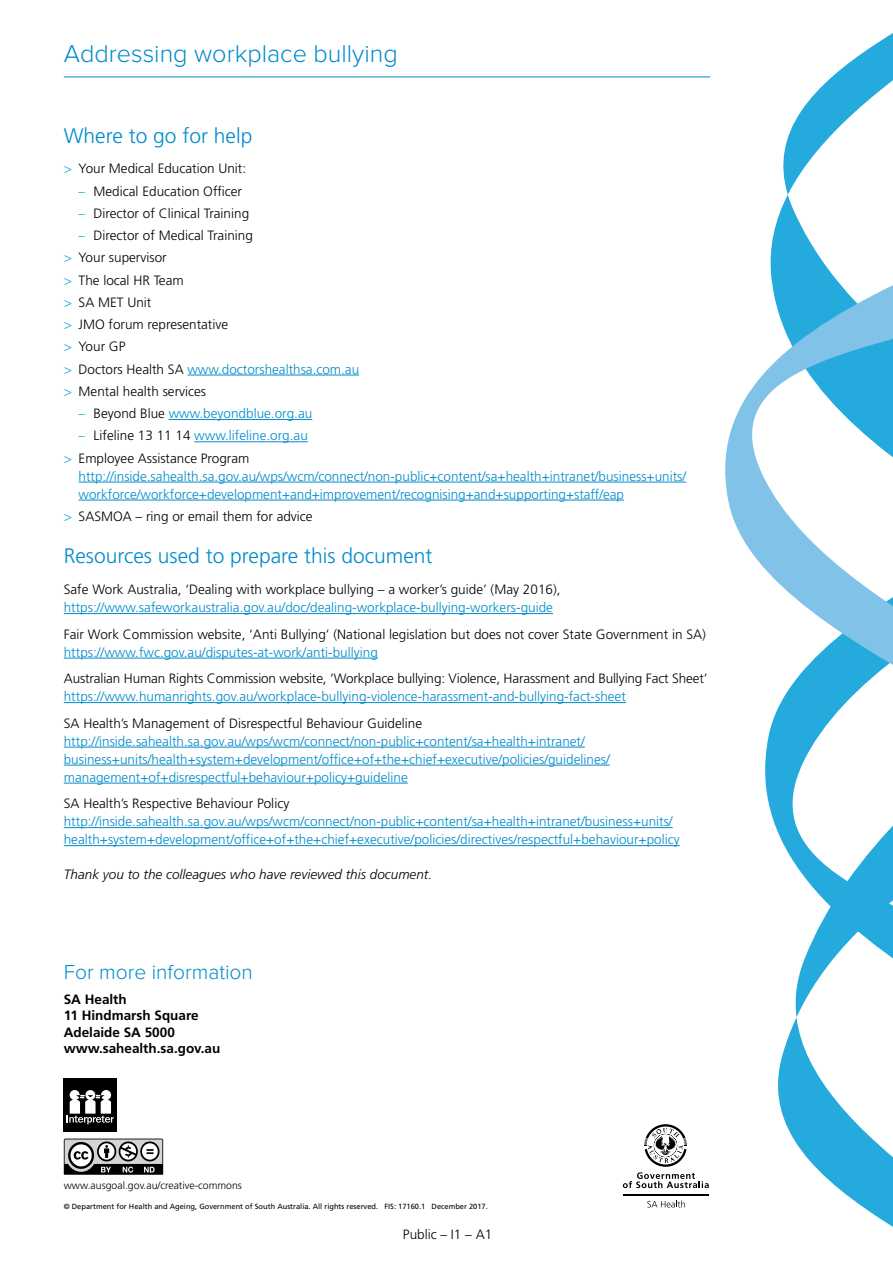
<style>
.page{position:relative;width:893px;height:1263px;background:#fff}
.page>*{position:absolute;margin:0;border:0;box-sizing:border-box;transform-origin:0 0}
.t1{font:300 25.2px "Proxima Nova";color:#008bcb}
.t2{font:300 21px "Frutiger";color:#008bcb}
.t3{font:300 21px "Proxima Nova";color:#008bcb}
.t4{font:300 13.5px/18px "Frutiger";color:#008bcb}
.t5{font:300 13.5px/22.2px "Frutiger";color:#000}
.t6{font:700 13.5px/16.5px "Frutiger";color:#000}
.t7{font:italic 300 13.5px "Frutiger";color:#000}
.t8{font:300 10.5px "Frutiger";color:#000}
.t9{font:7.5px "Frutiger";color:#000}
.s1{color:#25aadd}
.s2{color:#008bcb}
.s3{color:#000}
</style>
<div class="page">
<div style="left:64px;top:1078px;width:53px;height:53px;background:#000"></div>
<svg style="left:67px;top:1090px;width:47px;height:34px"></svg>
<svg style="left:64px;top:1138px;width:99px;height:37px"></svg>
<svg style="left:778px;top:902px;width:115px;height:325px"></svg>
<svg style="left:635px;top:33px;width:258px;height:869px"></svg>
<hr style="left:64px;top:77px;width:646px;height:1px;background:#008bcb">
<svg style="left:647px;top:1200px;width:38px;height:7px"></svg>
<hr style="left:623px;top:1194px;width:86px;height:1px;background:#000">
<svg style="left:623px;top:1124px;width:86px;height:64px"></svg>
<hr style="left:187px;top:375px;width:172px;height:1px;background:#008bcb">
<hr style="left:169px;top:419px;width:143px;height:1px;background:#008bcb">
<hr style="left:194px;top:441px;width:114px;height:1px;background:#008bcb">
<hr style="left:79px;top:482px;width:607px;height:1px;background:#008bcb">
<hr style="left:79px;top:500px;width:545px;height:1px;background:#008bcb">
<hr style="left:64px;top:613px;width:489px;height:1px;background:#008bcb">
<hr style="left:64px;top:658px;width:314px;height:1px;background:#008bcb">
<hr style="left:64px;top:702px;width:562px;height:1px;background:#008bcb">
<hr style="left:64px;top:747px;width:521px;height:1px;background:#008bcb">
<hr style="left:64px;top:765px;width:546px;height:1px;background:#008bcb">
<hr style="left:64px;top:783px;width:344px;height:1px;background:#008bcb">
<hr style="left:64px;top:827px;width:609px;height:1px;background:#008bcb">
<hr style="left:64px;top:845px;width:616px;height:1px;background:#008bcb">
<h1 class="t1" style="left:64px;top:43px;width:335px">Addressing workplace bullying</h1>
<h2 class="t2" style="left:64px;top:123px;width:190px">Where to go for help</h2>
<p class="t5" style="left:64px;top:158px;width:184px"><span class="s1">&gt;</span> Your Medical Education Unit:</p>
<p class="t5" style="left:79px;top:180px;width:165px"><span class="s1">–</span> Medical Education Officer</p>
<p class="t5" style="left:79px;top:202px;width:172px"><span class="s1">–</span> Director of Clinical Training</p>
<p class="t5" style="left:64px;top:225px;width:297px;text-indent:15px"><span class="s1">–</span> Director of Medical Training<br><span class="s1">&gt;</span> Your supervisor<br><span class="s1">&gt;</span> The local HR Team<br><span class="s1">&gt;</span> SA MET Unit<br><span class="s1">&gt;</span> JMO forum representative<br><span class="s1">&gt;</span> Your GP<br><span class="s1">&gt;</span> Doctors Health SA <span class="s2">www.doctorshealthsa.com.au </span><span class="s1">&gt;</span> Mental health services</p>
<p class="t4" style="left:79px;top:405px;width:235px"><span class="s1">–</span> <span class="s3">Beyond Blue</span> www.beyondblue.org.au</p>
<p class="t5" style="left:64px;top:425px;width:246px;text-indent:15px"><span class="s1">–</span> Lifeline 13 11 14 <span class="s2">www.lifeline.org.au </span><span class="s1">&gt;</span> Employee Assistance Program</p>
<p class="t4" style="left:79px;top:467px;width:609px">http://inside.sahealth.sa.gov.au/wps/wcm/connect/non-public+content/sa+health+intranet/business+units/ workforce/workforce+development+and+improvement/recognising+and+supporting+staff/eap</p>
<p class="t5" style="left:64px;top:505px;width:250px"><span class="s1">&gt;</span> SASMOA – ring or email them for advice</p>
<h2 class="t2" style="left:64px;top:544px;width:370px">Resources used to prepare this document</h2>
<p class="t5" style="left:64px;top:579px;width:498px">Safe Work Australia, ‘Dealing with workplace bullying – a worker’s guide’ (May 2016),</p>
<p class="t4" style="left:64px;top:599px;width:491px">https://www.safeworkaustralia.gov.au/doc/dealing-workplace-bullying-workers-guide</p>
<p class="t5" style="left:64px;top:623px;width:644px">Fair Work Commission website, ‘Anti Bullying’ (National legislation but does not cover State Government in SA)</p>
<p class="t4" style="left:64px;top:643px;width:316px">https://www.fwc.gov.au/disputes-at-work/anti-bullying</p>
<p class="t5" style="left:64px;top:668px;width:645px">Australian Human Rights Commission website, ‘Workplace bullying: Violence, Harassment and Bullying Fact Sheet’</p>
<p class="t4" style="left:64px;top:688px;width:564px">https://www.humanrights.gov.au/workplace-bullying-violence-harassment-and-bullying-fact-sheet</p>
<p class="t5" style="left:64px;top:712px;width:360px">SA Health’s Management of Disrespectful Behaviour Guideline</p>
<p class="t4" style="left:64px;top:732px;width:547px">http://inside.sahealth.sa.gov.au/wps/wcm/connect/non-public+content/sa+health+intranet/ business+units/health+system+development/office+of+the+chief+executive/policies/guidelines/ management+of+disrespectful+behaviour+policy+guideline</p>
<p class="t5" style="left:64px;top:793px;width:227px">SA Health’s Respective Behaviour Policy</p>
<p class="t4" style="left:64px;top:813px;width:617px">http://inside.sahealth.sa.gov.au/wps/wcm/connect/non-public+content/sa+health+intranet/business+units/ health+system+development/office+of+the+chief+executive/policies/directives/respectful+behaviour+policy</p>
<p class="t7" style="left:64px;top:867px;width:370px">Thank you to the colleagues who have reviewed this document.</p>
<h2 class="t3" style="left:64px;top:962px;width:191px">For more information</h2>
<p class="t6" style="left:64px;top:991px;width:158px">SA Health<br>11 Hindmarsh Square<br>Adelaide SA 5000 www.sahealth.sa.gov.au</p>
<p class="t8" style="left:64px;top:1180px;width:180px">www.ausgoal.gov.au/creative-commons</p>
<p class="t9" style="left:64px;top:1202px;width:426px">© Department for Health and Ageing, Government of South Australia. All rights reserved. FIS: 17160.1 December 2017.</p>
<p class="t5" style="left:403px;top:1223px;width:91px">Public – I1 – A1</p>
</div>
